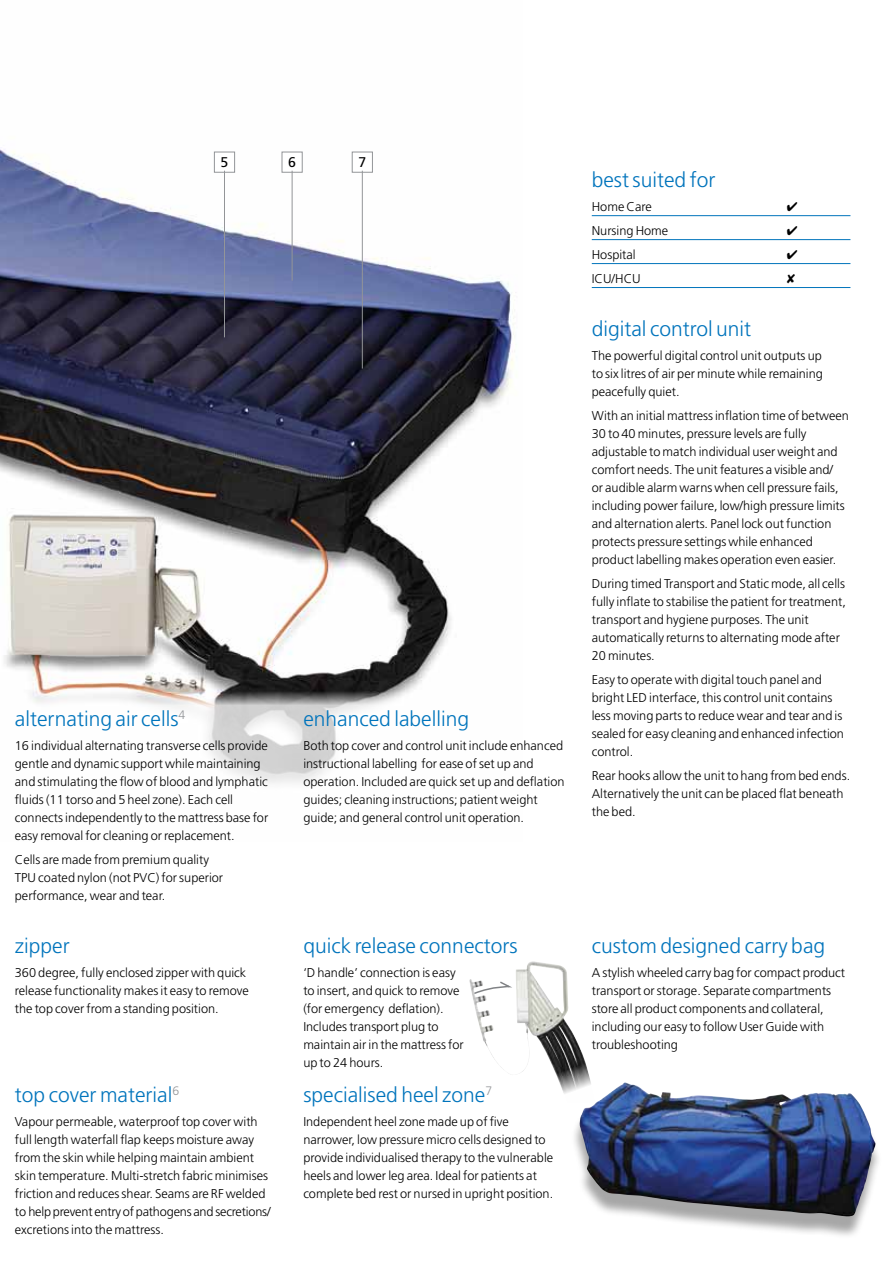
<style>
.page{position:relative;width:893px;height:1263px;background:#fff}
.page>*{position:absolute;margin:0;border:0;box-sizing:border-box;transform-origin:0 0}
.t1{font:300 21px "Frutiger LT Std";color:#0074bc}
.t2{font:14.1px "Frutiger LT Std";color:#000}
.t3{font:300 12.75px/18px "Frutiger LT Std";color:#000}
</style>
<div class="page">
<img style="left:0;top:149px;width:515px;height:543px">
<div style="left:282px;top:152px;width:20px;height:20px;background:#fff"></div>
<div style="left:282px;top:152px;width:21px;height:21px;border:1px solid #939598"></div>
<hr style="left:292px;top:171px;width:1px;height:110px;background:#939598">
<div style="left:214px;top:152px;width:21px;height:20px;background:#fff"></div>
<div style="left:214px;top:152px;width:21px;height:21px;border:1px solid #939598"></div>
<hr style="left:224px;top:171px;width:1px;height:166px;background:#939598">
<div style="left:352px;top:152px;width:20px;height:20px;background:#fff"></div>
<div style="left:352px;top:152px;width:21px;height:21px;border:1px solid #939598"></div>
<hr style="left:362px;top:171px;width:1px;height:198px;background:#939598">
<hr style="left:592px;top:215px;width:258px;height:1px;background:#0074bc">
<hr style="left:592px;top:239px;width:258px;height:1px;background:#0074bc">
<hr style="left:592px;top:263px;width:258px;height:1px;background:#0074bc">
<hr style="left:592px;top:287px;width:258px;height:1px;background:#0074bc">
<img style="left:469px;top:969px;width:122px;height:125px">
<svg style="left:472px;top:980px;width:39px;height:15px"></svg>
<div style="left:571px;top:1089px;width:311px;height:150px;background:#000;opacity:.35"></div>
<img style="left:579px;top:1082px;width:296px;height:134px">
<p class="t2" style="left:221px;top:154px;width:9px">5</p>
<p class="t2" style="left:288px;top:154px;width:9px">6</p>
<p class="t2" style="left:358px;top:154px;width:9px">7</p>
<h1 class="t1" style="left:15px;top:707px;width:172px">alternating air cells<sup>4</sup></h1>
<p class="t3" style="left:15px;top:737px;width:255px">16 individual alternating transverse cells provide gentle and dynamic support while maintaining and stimulating the flow of blood and lymphatic fluids (11 torso and 5 heel zone). Each cell connects independently to the mattress base for easy removal for cleaning or replacement.</p>
<p class="t3" style="left:15px;top:851px;width:210px">Cells are made from premium quality<br>TPU coated nylon (not PVC) for superior performance, wear and tear.</p>
<h1 class="t1" style="left:15px;top:933px;width:56px">zipper</h1>
<p class="t3" style="left:15px;top:963px;width:235px">360 degree, fully enclosed zipper with quick release functionality makes it easy to remove the top cover from a standing position.</p>
<h1 class="t1" style="left:15px;top:1082px;width:166px">top cover material<sup>6</sup></h1>
<p class="t3" style="left:15px;top:1112px;width:257px">Vapour permeable, waterproof top cover with full length waterfall flap keeps moisture away from the skin while helping maintain ambient skin temperature. Multi-stretch fabric minimises friction and reduces shear. Seams are RF welded to help prevent entry of pathogens and secretions/ excretions into the mattress.</p>
<h1 class="t1" style="left:303px;top:707px;width:167px">enhanced labelling</h1>
<p class="t3" style="left:303px;top:737px;width:263px">Both top cover and control unit include enhanced instructional labelling for ease of set up and operation. Included are quick set up and deflation guides; cleaning instructions; patient weight guide; and general control unit operation.</p>
<h1 class="t1" style="left:303px;top:933px;width:216px">quick release connectors</h1>
<p class="t3" style="left:303px;top:963px;width:162px">‘D handle’ connection is easy to insert, and quick to remove (for emergency deflation).<br>Includes transport plug to maintain air in the mattress for up to 24 hours.</p>
<h1 class="t1" style="left:303px;top:1082px;width:190px">specialised heel zone<sup>7</sup></h1>
<p class="t3" style="left:303px;top:1112px;width:251px">Independent heel zone made up of five narrower, low pressure micro cells designed to provide individualised therapy to the vulnerable heels and lower leg area. Ideal for patients at complete bed rest or nursed in upright position.</p>
<h1 class="t1" style="left:592px;top:168px;width:125px">best suited for</h1>
<p class="t3" style="left:592px;top:198px;width:61px">Home Care</p>
<p class="t3" style="left:592px;top:222px;width:78px">Nursing Home</p>
<p class="t3" style="left:592px;top:246px;width:45px">Hospital</p>
<p class="t3" style="left:592px;top:270px;width:50px">ICU/HCU</p>
<h1 class="t1" style="left:592px;top:317px;width:161px">digital control unit</h1>
<p class="t3" style="left:592px;top:347px;width:233px;text-align:justify">The powerful digital control unit outputs up to six litres of air per minute while remaining peacefully quiet.</p>
<p class="t3" style="left:592px;top:407px;width:259px">With an initial mattress inflation time of between 30 to 40 minutes, pressure levels are fully adjustable to match individual user weight and comfort needs. The unit features a visible and/<br>or audible alarm warns when cell pressure fails, including power failure, low/high pressure limits and alternation alerts. Panel lock out function protects pressure settings while enhanced product labelling makes operation even easier.</p>
<p class="t3" style="left:592px;top:575px;width:256px">During timed Transport and Static mode, all cells fully inflate to stabilise the patient for treatment, transport and hygiene purposes. The unit automatically returns to alternating mode after 20 minutes.</p>
<p class="t3" style="left:592px;top:671px;width:254px">Easy to operate with digital touch panel and bright LED interface, this control unit contains less moving parts to reduce wear and tear and is sealed for easy cleaning and enhanced infection control.</p>
<p class="t3" style="left:592px;top:767px;width:260px">Rear hooks allow the unit to hang from bed ends.<br>Alternatively the unit can be placed flat beneath the bed.</p>
<h1 class="t1" style="left:592px;top:933px;width:235px">custom designed carry bag</h1>
<p class="t3" style="left:592px;top:963px;width:255px">A stylish wheeled carry bag for compact product transport or storage. Separate compartments store all product components and collateral, including our easy to follow User Guide with troubleshooting</p>
</div>
